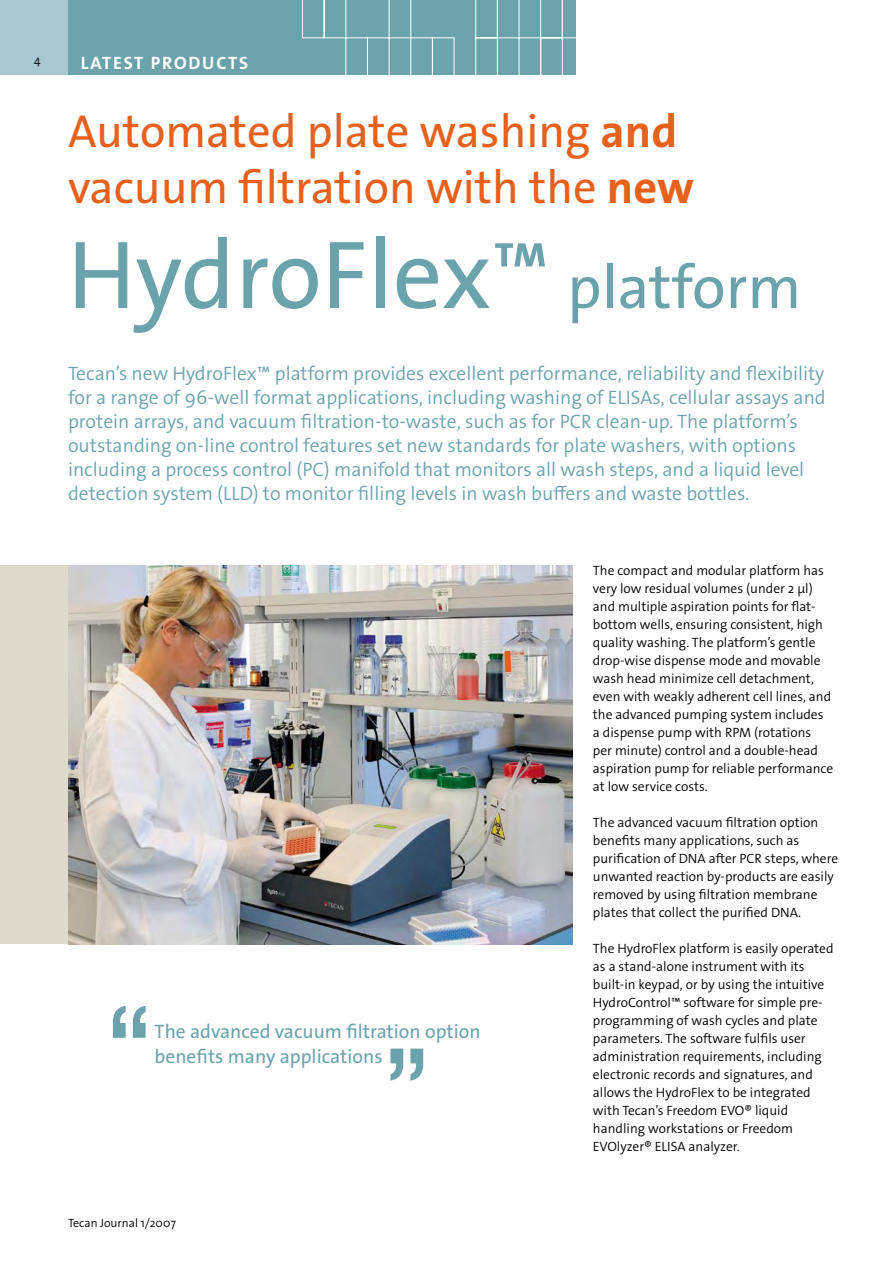
<style>
.page{position:relative;width:893px;height:1263px;background:#fff}
.page>*{position:absolute;margin:0;border:0;box-sizing:border-box;transform-origin:0 0}
.t1{font:500 condensed 112.05px "Helvetica Neue LT Std";color:#6ba3ad}
.t2{font:97.5px "The Sans Os F";color:#6ba3ad}
.t3{font:46.5px/55.8px "The Sans Os F";color:#e7601c}
.t4{font:300 19.5px/24px "The Sans Os F";color:#6ba3ad}
.t5{font:19.5px "The Sans Os F";color:#6ba3ad}
.t6{font:700 18px "The Sans Os F";letter-spacing:.1em;color:#fff}
.t7{font:300 13.5px/18px "The Sans Os F";color:#000}
.t8{font:300 12px "The Sans Os F";color:#000}
.s1{font-weight:700}
.s2{font-size:82.5px}
.s3{font-size:61.5px}
</style>
<div class="page">
<div style="left:0;top:0;width:68px;height:75px;background:#a6c8ce"></div>
<div style="left:68px;top:0;width:507px;height:75px;background:#6ba3ad"></div>
<svg style="left:302px;top:0;width:273px;height:75px"></svg>
<img style="left:68px;top:565px;width:505px;height:379px">
<div style="left:0;top:565px;width:68px;height:379px;background:#dedbce"></div>
<h3 class="t6" style="left:81px;top:51px;width:169px">LATEST PRODUCTS</h3>
<h3 class="t3" style="left:68px;top:104px;width:628px">Automated plate washing <span class="s1">and </span>vacuum filtration with the <span class="s1">new</span></h3>
<h2 class="t2" style="left:68px;top:212px;width:735px">HydroFlex<span class="s2">™</span> <span class="s3">platform</span></h2>
<p class="t4" style="left:68px;top:362px;width:759px">Tecan’s new HydroFlex™ platform provides excellent performance, reliability and flexibility for a range of 96-well format applications, including washing of ELISAs, cellular assays and protein arrays, and vacuum filtration-to-waste, such as for PCR clean-up. The platform’s outstanding on-line control features set new standards for plate washers, with options including a process control (PC) manifold that monitors all wash steps, and a liquid level detection system (LLD) to monitor filling levels in wash buffers and waste bottles.</p>
<h1 class="t1" style="left:105px;top:979px;width:49px">“</h1>
<h3 class="t5" style="left:155px;top:1019px;width:328px">The advanced vacuum filtration option</h3>
<h3 class="t5" style="left:155px;top:1044px;width:230px">benefits many applications</h3>
<h1 class="t1" style="left:383px;top:1022px;width:49px">”</h1>
<p class="t8" style="left:68px;top:1215px;width:109px">Tecan Journal 1/2007</p>
<p class="t7" style="left:593px;top:562px;width:242px">The compact and modular platform has very low residual volumes (under 2 μl) and multiple aspiration points for flat&shy;bottom wells, ensuring consistent, high quality washing. The platform’s gentle drop-wise dispense mode and movable wash head minimize cell detachment, even with weakly adherent cell lines, and the advanced pumping system includes a dispense pump with RPM (rotations per minute) control and a double-head aspiration pump for reliable performance at low service costs.</p>
<p class="t7" style="left:593px;top:814px;width:247px">The advanced vacuum filtration option benefits many applications, such as purification of DNA after PCR steps, where unwanted reaction by-products are easily removed by using filtration membrane plates that collect the purified DNA.</p>
<p class="t7" style="left:593px;top:940px;width:242px">The HydroFlex platform is easily operated as a stand-alone instrument with its built-in keypad, or by using the intuitive HydroControl™ software for simple pre&shy;programming of wash cycles and plate parameters. The software fulfils user administration requirements, including electronic records and signatures, and allows the HydroFlex to be integrated with Tecan’s Freedom EVO® liquid handling workstations or Freedom EVOlyzer® ELISA analyzer.</p>
</div>
